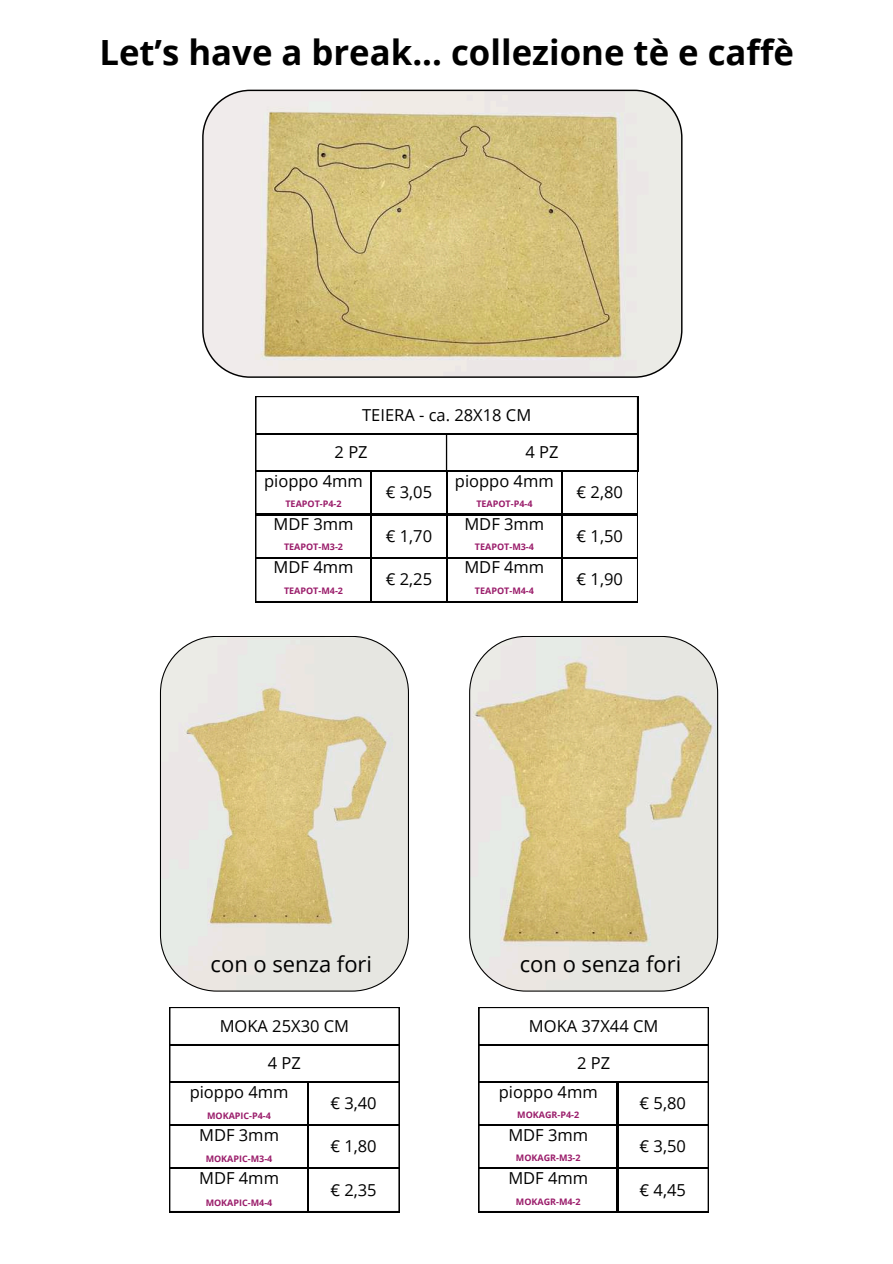
<style>
.page{position:relative;width:893px;height:1264px;background:#fff}
.page>*{position:absolute;margin:0;border:0;box-sizing:border-box;transform-origin:0 0}
.t1{font:700 34.65px "Open Sans";color:#000}
.t2{font:21.9px "Open Sans";color:#000}
.t3{font:16.5px "Open Sans";color:#000}
.t4{font:700 9px "Open Sans";color:#9a1c6a}
</style>
<div class="page">
<svg style="left:202px;top:90px;width:480px;height:288px;background:#d9cca0"></svg>
<svg style="left:255px;top:396px;width:383px;height:206px"></svg>
<svg style="left:160px;top:636px;width:249px;height:355px;background:#e1dac3"></svg>
<svg style="left:478px;top:1007px;width:230px;height:205px"></svg>
<svg style="left:169px;top:1007px;width:230px;height:204px"></svg>
<svg style="left:469px;top:636px;width:249px;height:355px;background:#dfd5b7"></svg>
<h1 class="t1" style="left:99px;top:28px;width:696px">Let’s have a break... collezione tè e caffè</h1>
<p class="t3" style="left:362px;top:403px;width:171px">TEIERA - ca. 28X18 CM</p>
<p class="t3" style="left:334px;top:440px;width:35px">2 PZ</p>
<p class="t3" style="left:525px;top:440px;width:35px">4 PZ</p>
<p class="t3" style="left:264px;top:469px;width:100px">pioppo 4mm</p>
<p class="t4" style="left:285px;top:498px;width:58px">TEAPOT-P4-2</p>
<p class="t4" style="left:284px;top:541px;width:60px">TEAPOT-M3-2</p>
<p class="t4" style="left:284px;top:584px;width:60px">TEAPOT-M4-2</p>
<p class="t3" style="left:273px;top:512px;width:81px">MDF 3mm</p>
<p class="t3" style="left:273px;top:556px;width:81px">MDF 4mm</p>
<p class="t3" style="left:386px;top:480px;width:48px">€ 3,05</p>
<p class="t3" style="left:386px;top:524px;width:48px">€ 1,70</p>
<p class="t3" style="left:386px;top:567px;width:48px">€ 2,25</p>
<p class="t3" style="left:455px;top:469px;width:100px">pioppo 4mm</p>
<p class="t4" style="left:476px;top:498px;width:58px">TEAPOT-P4-4</p>
<p class="t4" style="left:475px;top:541px;width:60px">TEAPOT-M3-4</p>
<p class="t4" style="left:475px;top:584px;width:60px">TEAPOT-M4-4</p>
<p class="t3" style="left:464px;top:512px;width:81px">MDF 3mm</p>
<p class="t3" style="left:464px;top:556px;width:81px">MDF 4mm</p>
<p class="t3" style="left:576px;top:480px;width:48px">€ 2,80</p>
<p class="t3" style="left:576px;top:524px;width:48px">€ 1,50</p>
<p class="t3" style="left:576px;top:567px;width:48px">€ 1,90</p>
<h2 class="t2" style="left:211px;top:948px;width:163px">con o senza fori</h2>
<h2 class="t2" style="left:519px;top:948px;width:163px">con o senza fori</h2>
<p class="t3" style="left:220px;top:1014px;width:131px">MOKA 25X30 CM</p>
<p class="t3" style="left:529px;top:1014px;width:131px">MOKA 37X44 CM</p>
<p class="t3" style="left:268px;top:1051px;width:35px">4 PZ</p>
<p class="t3" style="left:577px;top:1051px;width:35px">2 PZ</p>
<p class="t3" style="left:190px;top:1079px;width:100px">pioppo 4mm</p>
<p class="t4" style="left:207px;top:1109px;width:65px">MOKAPIC-P4-4</p>
<p class="t4" style="left:206px;top:1152px;width:68px">MOKAPIC-M3-4</p>
<p class="t4" style="left:206px;top:1195px;width:68px">MOKAPIC-M4-4</p>
<p class="t3" style="left:199px;top:1122px;width:81px">MDF 3mm</p>
<p class="t3" style="left:199px;top:1166px;width:81px">MDF 4mm</p>
<p class="t3" style="left:330px;top:1091px;width:48px">€ 3,40</p>
<p class="t3" style="left:330px;top:1134px;width:48px">€ 1,80</p>
<p class="t3" style="left:330px;top:1177px;width:48px">€ 2,35</p>
<p class="t3" style="left:499px;top:1079px;width:100px">pioppo 4mm</p>
<p class="t4" style="left:517px;top:1108px;width:63px">MOKAGR-P4-2</p>
<p class="t4" style="left:516px;top:1151px;width:66px">MOKAGR-M3-2</p>
<p class="t4" style="left:516px;top:1195px;width:66px">MOKAGR-M4-2</p>
<p class="t3" style="left:508px;top:1122px;width:81px">MDF 3mm</p>
<p class="t3" style="left:508px;top:1166px;width:81px">MDF 4mm</p>
<p class="t3" style="left:639px;top:1091px;width:48px">€ 5,80</p>
<p class="t3" style="left:639px;top:1134px;width:48px">€ 3,50</p>
<p class="t3" style="left:639px;top:1177px;width:48px">€ 4,45</p>
</div>
